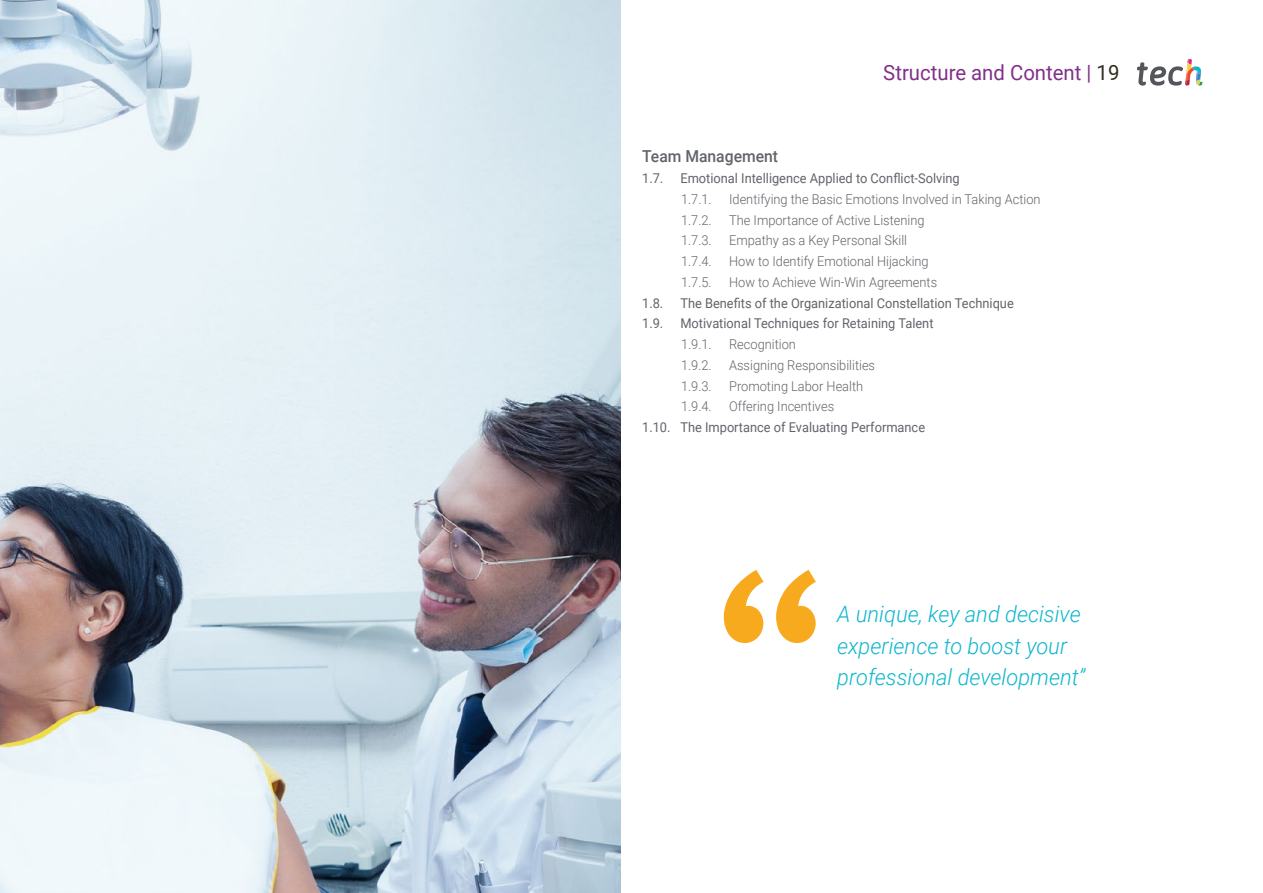
<style>
.page{position:relative;width:1263px;height:893px;background:#fff}
.page>*{position:absolute;margin:0;border:0;box-sizing:border-box;transform-origin:0 0}
.t1{font:italic 300 22.5px/31.5px "Roboto";color:#0fb6cf}
.t2{font:21px "Roboto";color:#813089}
.t3{font:500 16.5px "Roboto";color:#61646a;scale:.95 1}
.t4{font:300 13.5px "Roboto";color:#61646a;scale:.95 1}
.t5{font:13.5px "Roboto";color:#61646a;scale:.95 1}
.s1{color:#312e20}
</style>
<div class="page">
<svg style="left:724px;top:570px;width:92px;height:73px"></svg>
<img style="left:0;top:0;width:621px;height:893px">
<svg style="left:1137px;top:59px;width:65px;height:27px"></svg>
<h2 class="t2" style="left:883px;top:57px;width:238px">Structure and Content | <span class="s1">19</span></h2>
<p class="t3" style="left:642px;top:145px;width:145px">Team Management</p>
<p class="t5" style="left:642px;top:169px;width:24px">1.7.</p>
<p class="t5" style="left:680px;top:169px;width:296px">Emotional Intelligence Applied to Conflict-Solving</p>
<p class="t4" style="left:681px;top:190px;width:34px">1.7.1.</p>
<p class="t4" style="left:729px;top:190px;width:329px">Identifying the Basic Emotions Involved in Taking Action</p>
<p class="t4" style="left:681px;top:210px;width:34px">1.7.2.</p>
<p class="t4" style="left:729px;top:210px;width:207px">The Importance of Active Listening</p>
<p class="t4" style="left:681px;top:231px;width:34px">1.7.3.</p>
<p class="t4" style="left:729px;top:231px;width:189px">Empathy as a Key Personal Skill</p>
<p class="t4" style="left:681px;top:252px;width:34px">1.7.4.</p>
<p class="t4" style="left:729px;top:252px;width:212px">How to Identify Emotional Hijacking</p>
<p class="t4" style="left:681px;top:273px;width:34px">1.7.5.</p>
<p class="t4" style="left:729px;top:273px;width:221px">How to Achieve Win-Win Agreements</p>
<p class="t5" style="left:642px;top:293px;width:24px">1.8.</p>
<p class="t5" style="left:680px;top:293px;width:352px">The Benefits of the Organizational Constellation Technique</p>
<p class="t5" style="left:642px;top:314px;width:24px">1.9.</p>
<p class="t5" style="left:680px;top:314px;width:268px">Motivational Techniques for Retaining Talent</p>
<p class="t4" style="left:681px;top:335px;width:34px">1.9.1.</p>
<p class="t4" style="left:729px;top:335px;width:72px">Recognition</p>
<p class="t4" style="left:681px;top:356px;width:34px">1.9.2.</p>
<p class="t4" style="left:729px;top:356px;width:155px">Assigning Responsibilities</p>
<p class="t4" style="left:681px;top:376px;width:34px">1.9.3.</p>
<p class="t4" style="left:729px;top:376px;width:143px">Promoting Labor Health</p>
<p class="t4" style="left:681px;top:397px;width:34px">1.9.4.</p>
<p class="t4" style="left:729px;top:397px;width:112px">Offering Incentives</p>
<p class="t5" style="left:642px;top:418px;width:299px">1.10. The Importance of Evaluating Performance</p>
<h1 class="t1" style="left:837px;top:598px;width:250px">A unique, key and decisive experience to boost your professional development”</h1>
</div>
